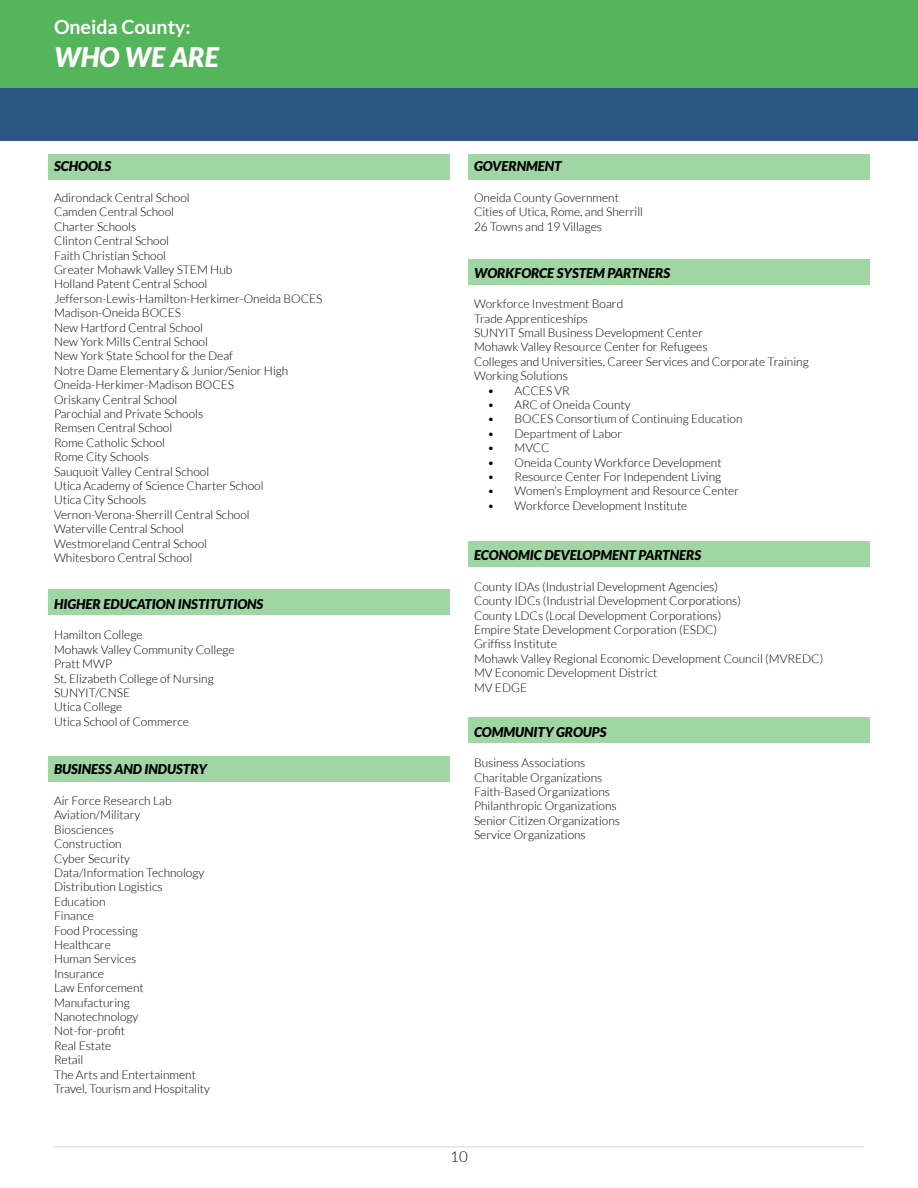
<style>
.page{position:relative;width:918px;height:1188px;background:#fff}
.page>*{position:absolute;margin:0;border:0;box-sizing:border-box;transform-origin:0 0}
.t1{font:italic 900 27px "Lato";color:#fff}
.t2{font:700 19.5px "Lato";color:#fff}
.t3{font:300 15px "Lato";color:#000}
.t4{font:italic 900 13.5px "Lato";color:#000}
.t5{font:300 12px/14.4px "Lato";color:#000}
</style>
<div class="page">
<div style="left:468px;top:717px;width:402px;height:25px;background:#a0d6a4"></div>
<div style="left:468px;top:542px;width:402px;height:25px;background:#a0d6a4"></div>
<div style="left:468px;top:259px;width:402px;height:26px;background:#a0d6a4"></div>
<div style="left:468px;top:154px;width:402px;height:26px;background:#a0d6a4"></div>
<div style="left:48px;top:756px;width:402px;height:26px;background:#a0d6a4"></div>
<div style="left:48px;top:589px;width:402px;height:26px;background:#a0d6a4"></div>
<div style="left:48px;top:154px;width:402px;height:26px;background:#a0d6a4"></div>
<div style="left:0;top:0;width:918px;height:88px;background:#54b55b"></div>
<div style="left:0;top:88px;width:918px;height:52px;background:#2a5783"></div>
<hr style="left:54px;top:1147px;width:810px;height:1px;background:#d1d3d4">
<h2 class="t2" style="left:54px;top:16px;width:138px">Oneida County:</h2>
<h1 class="t1" style="left:54px;top:41px;width:166px">WHO WE ARE</h1>
<p class="t4" style="left:54px;top:159px;width:59px">SCHOOLS</p>
<p class="t5" style="left:54px;top:191px;width:270px">Adirondack Central School<br>Camden Central School<br>Charter Schools<br>Clinton Central School<br>Faith Christian School<br>Greater Mohawk Valley STEM Hub<br>Holland Patent Central School<br>Jefferson-Lewis-Hamilton-Herkimer-Oneida BOCES<br>Madison-Oneida BOCES<br>New Hartford Central School<br>New York Mills Central School<br>New York State School for the Deaf<br>Notre Dame Elementary &amp; Junior/Senior High<br>Oneida-Herkimer-Madison BOCES<br>Oriskany Central School<br>Parochial and Private Schools<br>Remsen Central School<br>Rome Catholic School<br>Rome City Schools<br>Sauquoit Valley Central School<br>Utica Academy of Science Charter School<br>Utica City Schools<br>Vernon-Verona-Sherrill Central School<br>Waterville Central School<br>Westmoreland Central School<br>Whitesboro Central School</p>
<p class="t4" style="left:54px;top:596px;width:211px">HIGHER EDUCATION INSTITUTIONS</p>
<p class="t5" style="left:54px;top:628px;width:182px">Hamilton College<br>Mohawk Valley Community College<br>Pratt MWP<br>St. Elizabeth College of Nursing<br>SUNYIT/CNSE<br>Utica College<br>Utica School of Commerce</p>
<p class="t4" style="left:54px;top:762px;width:155px">BUSINESS AND INDUSTRY</p>
<p class="t5" style="left:54px;top:794px;width:158px">Air Force Research Lab<br>Aviation/Military<br>Biosciences<br>Construction<br>Cyber Security<br>Data/Information Technology<br>Distribution Logistics<br>Education<br>Finance<br>Food Processing<br>Healthcare<br>Human Services<br>Insurance<br>Law Enforcement<br>Manufacturing<br>Nanotechnology<br>Not-for-profit<br>Real Estate<br>Retail<br>The Arts and Entertainment<br>Travel, Tourism and Hospitality</p>
<p class="t4" style="left:474px;top:159px;width:89px">GOVERNMENT</p>
<p class="t5" style="left:474px;top:191px;width:171px">Oneida County Government<br>Cities of Utica, Rome, and Sherrill<br>26 Towns and 19 Villages</p>
<p class="t4" style="left:474px;top:265px;width:198px">WORKFORCE SYSTEM PARTNERS</p>
<p class="t5" style="left:474px;top:297px;width:336px">Workforce Investment Board<br>Trade Apprenticeships<br>SUNYIT Small Business Development Center<br>Mohawk Valley Resource Center for Refugees<br>Colleges and Universities, Career Services and Corporate Training Working Solutions</p>
<p class="t5" style="left:488px;top:383px;width:84px">• ACCES VR</p>
<p class="t5" style="left:488px;top:398px;width:145px">• ARC of Oneida County</p>
<p class="t5" style="left:488px;top:412px;width:257px">• BOCES Consortium of Continuing Education</p>
<p class="t5" style="left:488px;top:426px;width:136px">• Department of Labor</p>
<p class="t5" style="left:488px;top:441px;width:64px">• MVCC</p>
<p class="t5" style="left:488px;top:455px;width:236px">• Oneida County Workforce Development</p>
<p class="t5" style="left:488px;top:470px;width:235px">• Resource Center For Independent Living</p>
<p class="t5" style="left:488px;top:484px;width:253px">• Women’s Employment and Resource Center</p>
<p class="t5" style="left:488px;top:498px;width:201px">• Workforce Development Institute</p>
<p class="t4" style="left:474px;top:547px;width:229px">ECONOMIC DEVELOPMENT PARTNERS</p>
<p class="t5" style="left:474px;top:579px;width:351px">County IDAs (Industrial Development Agencies)<br>County IDCs (Industrial Development Corporations)<br>County LDCs (Local Development Corporations)<br>Empire State Development Corporation (ESDC)<br>Griffiss Institute<br>Mohawk Valley Regional Economic Development Council (MVREDC)<br>MV Economic Development District<br>MV EDGE</p>
<p class="t4" style="left:474px;top:724px;width:134px">COMMUNITY GROUPS</p>
<p class="t5" style="left:474px;top:756px;width:148px">Business Associations<br>Charitable Organizations<br>Faith-Based Organizations<br>Philanthropic Organizations<br>Senior Citizen Organizations<br>Service Organizations</p>
<p class="t3" style="left:450px;top:1149px;width:19px">10</p>
</div>
